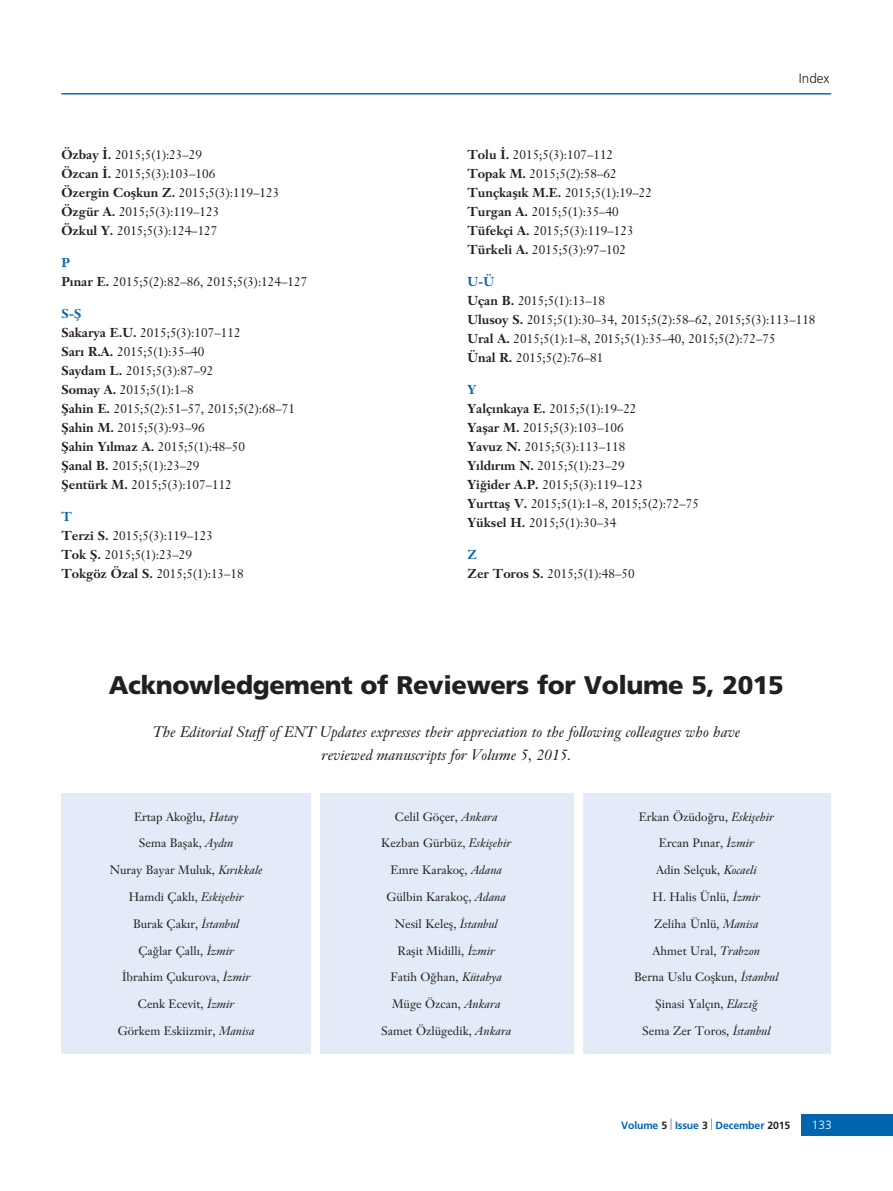
<style>
.page{position:relative;width:893px;height:1191px;background:#fff}
.page>*{position:absolute;margin:0;border:0;box-sizing:border-box;transform-origin:0 0}
.t1{font:900 25.5px "Frutiger";letter-spacing:-.015em;color:#231f20}
.t2{font:italic 15px/22.5px "Janson Text";color:#231f20;text-align:center}
.t3{font:300 13.5px "Frutiger";color:#231f20}
.t4{font:12.75px/19px "Janson Text";color:#231f20}
.t5{font:12px "Janson Text";color:#231f20}
.t6{font:300 12px "Frutiger";color:#fff}
.t7{font:700 10.5px "Frutiger";letter-spacing:-.01em;color:#0064b1}
.s1{font-weight:700}
.s2{font-weight:700;color:#0064b1}
.s3{font-style:italic}
.s4{color:#231f20}
</style>
<div class="page">
<div style="left:801px;top:1114px;width:92px;height:21px;background:#0064b1"></div>
<hr style="left:61px;top:93px;width:770px;height:1px;background:#0064b1">
<div style="left:61px;top:793px;width:770px;height:261px;background:#e2ebf7"></div>
<div style="left:312px;top:791px;width:8px;height:269px;background:#fff"></div>
<div style="left:574px;top:791px;width:8px;height:269px;background:#fff"></div>
<p class="t4" style="left:61px;top:147px;width:219px"><span class="s1">Özbay ‹.</span> 2015;5(1):23–29<br><span class="s1">Özcan ‹.</span> 2015;5(3):103–106<br><span class="s1">Özergin Coflkun Z.</span> 2015;5(3):119–123<br><span class="s1">Özgür A.</span> 2015;5(3):119–123<br><span class="s1">Özkul Y.</span> 2015;5(3):124–127</p>
<p class="t4" style="left:61px;top:254px;width:247px"><span class="s2">P<br></span><span class="s1">P›nar E.</span> 2015;5(2):82–86, 2015;5(3):124–127</p>
<p class="t4" style="left:61px;top:305px;width:235px"><span class="s2">S-fi<br></span><span class="s1">Sakarya E.U.</span> 2015;5(3):107–112<br><span class="s1">Sar› R.A.</span> 2015;5(1):35–40<br><span class="s1">Saydam L.</span> 2015;5(3):87–92<br><span class="s1">Somay A.</span> 2015;5(1):1–8<br><span class="s1">fiahin E.</span> 2015;5(2):51–57, 2015;5(2):68–71 <span class="s1">fiahin M.</span> 2015;5(3):93–96<br><span class="s1">fiahin Y›lmaz A.</span> 2015;5(1):48–50<br><span class="s1">fianal B.</span> 2015;5(1):23–29<br><span class="s1">fientürk M.</span> 2015;5(3):107–112</p>
<p class="t4" style="left:61px;top:508px;width:184px"><span class="s2">T<br></span><span class="s1">Terzi S.</span> 2015;5(3):119–123<br><span class="s1">Tok fi.</span> 2015;5(1):23–29<br><span class="s1">Tokgöz Özal S.</span> 2015;5(1):13–18</p>
<p class="t3" style="left:799px;top:73px;width:32px">Index</p>
<p class="t4" style="left:468px;top:147px;width:186px"><span class="s1">Tolu ‹.</span> 2015;5(3):107–112<br><span class="s1">Topak M.</span> 2015;5(2):58–62<br><span class="s1">Tunçkafl›k M.E.</span> 2015;5(1):19–22<br><span class="s1">Turgan A.</span> 2015;5(1):35–40<br><span class="s1">Tüfekçi A.</span> 2015;5(3):119–123<br><span class="s1">Türkeli A.</span> 2015;5(3):97–102</p>
<p class="t4" style="left:468px;top:273px;width:349px"><span class="s2">U-Ü<br></span><span class="s1">Uçan B.</span> 2015;5(1):13–18<br><span class="s1">Ulusoy S.</span> 2015;5(1):30–34, 2015;5(2):58–62, 2015;5(3):113–118<br><span class="s1">Ural A.</span> 2015;5(1):1–8, 2015;5(1):35–40, 2015;5(2):72–75<br><span class="s1">Ünal R.</span> 2015;5(2):76–81</p>
<p class="t4" style="left:468px;top:381px;width:233px"><span class="s2">Y<br></span><span class="s1">Yalç›nkaya E.</span> 2015;5(1):19–22<br><span class="s1">Yaflar M.</span> 2015;5(3):103–106<br><span class="s1">Yavuz N.</span> 2015;5(3):113–118<br><span class="s1">Y›ld›r›m N.</span> 2015;5(1):23–29<br><span class="s1">Yi¤ider A.P.</span> 2015;5(3):119–123<br><span class="s1">Yurttafl V.</span> 2015;5(1):1–8, 2015;5(2):72–75<br><span class="s1">Yüksel H.</span> 2015;5(1):30–34</p>
<p class="t4" style="left:468px;top:546px;width:169px"><span class="s2">Z<br></span><span class="s1">Zer Toros S.</span> 2015;5(1):48–50</p>
<h1 class="t1" style="left:109px;top:674px;width:676px">Acknowledgement of Reviewers for Volume 5, 2015</h1>
<p class="t2" style="left:153px;top:722px;width:589px">The Editorial Staff of ENT Updates expresses their appreciation to the following colleagues who have reviewed manuscripts for Volume 5, 2015.</p>
<p class="t5" style="left:134px;top:811px;width:106px">Ertap Ako¤lu, <span class="s3">Hatay</span></p>
<p class="t5" style="left:139px;top:838px;width:96px">Sema Baflak, <span class="s3">Aydın</span></p>
<p class="t5" style="left:110px;top:865px;width:154px">Nuray Bayar Muluk, <span class="s3">Kırıkkale</span></p>
<p class="t5" style="left:129px;top:892px;width:116px">Hamdi Çaklı, <span class="s3">Eskiflehir</span></p>
<p class="t5" style="left:133px;top:918px;width:108px">Burak Çakır, <span class="s3">‹stanbul</span></p>
<p class="t5" style="left:138px;top:945px;width:97px">Ça¤lar Çallı, <span class="s3">‹zmir</span></p>
<p class="t5" style="left:122px;top:972px;width:130px">‹brahim Çukurova, <span class="s3">‹zmir</span></p>
<p class="t5" style="left:138px;top:999px;width:98px">Cenk Ecevit, <span class="s3">‹zmir</span></p>
<p class="t5" style="left:118px;top:1026px;width:138px">Görkem Eskiizmir, <span class="s3">Manisa</span></p>
<p class="t5" style="left:395px;top:811px;width:104px">Celil Göçer, <span class="s3">Ankara</span></p>
<p class="t5" style="left:381px;top:838px;width:132px">Kezban Gürbüz, <span class="s3">Eskiflehir</span></p>
<p class="t5" style="left:390px;top:865px;width:113px">Emre Karakoç, <span class="s3">Adana</span></p>
<p class="t5" style="left:387px;top:892px;width:121px">Gülbin Karakoç, <span class="s3">Adana</span></p>
<p class="t5" style="left:395px;top:918px;width:104px">Nesil Kelefl, <span class="s3">‹stanbul</span></p>
<p class="t5" style="left:398px;top:945px;width:99px">Raflit Midilli, <span class="s3">‹zmir</span></p>
<p class="t5" style="left:391px;top:972px;width:113px">Fatih O¤han, <span class="s3">Kütahya</span></p>
<p class="t5" style="left:392px;top:999px;width:110px">Müge Özcan, <span class="s3">Ankara</span></p>
<p class="t5" style="left:381px;top:1026px;width:132px">Samet Özlügedik, <span class="s3">Ankara</span></p>
<p class="t5" style="left:639px;top:811px;width:137px">Erkan Özüdo¤ru, <span class="s3">Eskiflehir</span></p>
<p class="t5" style="left:659px;top:838px;width:97px">Ercan Pınar, <span class="s3">‹zmir</span></p>
<p class="t5" style="left:656px;top:865px;width:102px">Adin Selçuk, <span class="s3">Kocaeli</span></p>
<p class="t5" style="left:653px;top:892px;width:109px">H. Halis Ünlü, <span class="s3">‹zmir</span></p>
<p class="t5" style="left:654px;top:918px;width:106px">Zeliha Ünlü, <span class="s3">Manisa</span></p>
<p class="t5" style="left:653px;top:945px;width:109px">Ahmet Ural, <span class="s3">Trabzon</span></p>
<p class="t5" style="left:634px;top:972px;width:146px">Berna Uslu Coflkun, <span class="s3">‹stanbul</span></p>
<p class="t5" style="left:655px;top:999px;width:104px">fiinasi Yalçın, <span class="s3">Elazı¤</span></p>
<p class="t5" style="left:642px;top:1026px;width:130px">Sema Zer Toros, <span class="s3">‹stanbul</span></p>
<p class="t7" style="left:621px;top:1120px;width:171px">Volume <span class="s4">5</span> Issue <span class="s4">3</span> December <span class="s4">2015</span></p>
<p class="t6" style="left:812px;top:1119px;width:22px">133</p>
</div>
